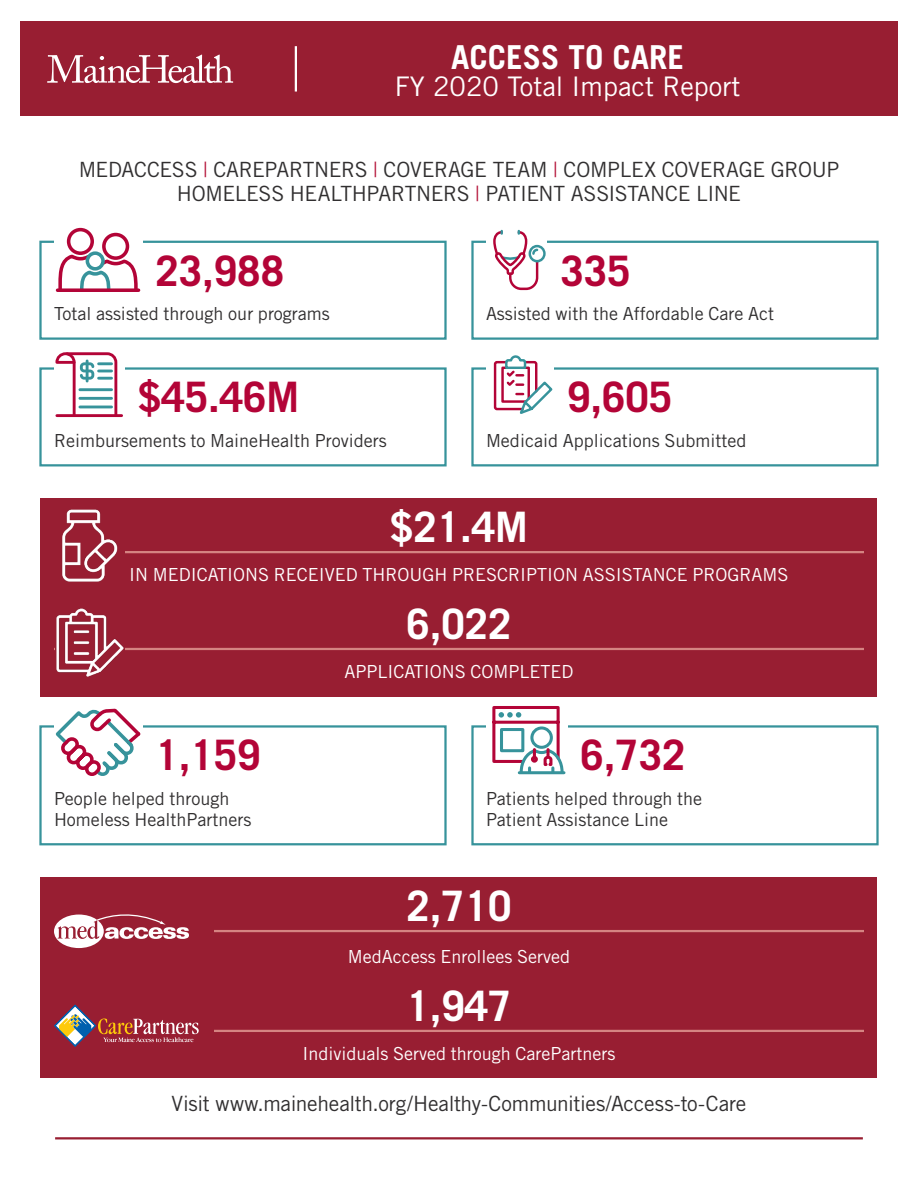
<style>
.page{position:relative;width:918px;height:1188px;background:#fff}
.page>*{position:absolute;margin:0;border:0;box-sizing:border-box;transform-origin:0 0}
.Call_Out_Box_Header{font:700 42px "Trade Gothic LT Std";color:#b30437}
.More_Info_Box_Header{font:700 42px "Trade Gothic LT Std";color:#fff}
.t1{font:700 33px "Trade Gothic LT Std";color:#fff}
.t2{font:27px "Trade Gothic LT Std";color:#fff}
.Sub_Header{font:21px/24px "Trade Gothic LT Std";letter-spacing:-.015em;color:#312f30;text-align:center}
.Call_Out_Box_Copy{font:18px/21px "Trade Gothic LT Std";color:#312f30}
.More_Info_Box_Copy{font:18px "Trade Gothic LT Std";color:#fff}
.s1{color:#b6193e}
</style>
<div class="page">
<div style="left:20px;top:22px;width:878px;height:94px;background:#981e32"></div>
<svg style="left:47px;top:55px;width:186px;height:28px"></svg>
<hr style="left:295px;top:46px;width:2px;height:46px;background:#fff">
<hr style="left:55px;top:1137px;width:808px;height:2px;background:#981e32">
<div style="left:39px;top:241px;width:408px;height:99px;border:2px solid #37939b"></div>
<div style="left:39px;top:367px;width:408px;height:99px;border:2px solid #37939b"></div>
<div style="left:471px;top:241px;width:408px;height:99px;border:2px solid #37939b"></div>
<div style="left:471px;top:367px;width:408px;height:99px;border:2px solid #37939b"></div>
<div style="left:40px;top:498px;width:838px;height:69px;background:#981e32"></div>
<hr style="left:54px;top:551px;width:810px;height:2px;background:#d58482">
<div style="left:40px;top:555px;width:838px;height:45px;background:#981e32"></div>
<div style="left:40px;top:595px;width:838px;height:69px;background:#981e32"></div>
<hr style="left:54px;top:648px;width:810px;height:2px;background:#d58482">
<div style="left:40px;top:652px;width:838px;height:45px;background:#981e32"></div>
<div style="left:39px;top:725px;width:408px;height:120px;border:2px solid #37939b"></div>
<div style="left:471px;top:725px;width:408px;height:120px;border:2px solid #37939b"></div>
<div style="left:40px;top:877px;width:838px;height:69px;background:#981e32"></div>
<hr style="left:54px;top:930px;width:810px;height:2px;background:#d58482">
<div style="left:40px;top:936px;width:838px;height:46px;background:#981e32"></div>
<div style="left:40px;top:977px;width:838px;height:69px;background:#981e32"></div>
<hr style="left:54px;top:1030px;width:810px;height:2px;background:#d58482">
<div style="left:40px;top:1033px;width:838px;height:45px;background:#981e32"></div>
<div style="left:486px;top:226px;width:61px;height:68px;background:#fff"></div>
<div style="left:529px;top:245px;width:17px;height:17px;border:2px solid #37939b;border-radius:50%"></div>
<svg style="left:493px;top:230px;width:47px;height:61px"></svg>
<div style="left:54px;top:910px;width:159px;height:38px;background:#981e32"></div>
<svg style="left:54px;top:914px;width:135px;height:34px"></svg>
<img style="left:54px;top:509px;width:71px;height:73px">
<img style="left:55px;top:608px;width:70px;height:69px">
<div style="left:486px;top:351px;width:68px;height:67px;background:#fff"></div>
<svg style="left:493px;top:355px;width:60px;height:59px"></svg>
<div style="left:54px;top:226px;width:88px;height:68px;background:#fff"></div>
<div style="left:67px;top:228px;width:27px;height:27px;border:4px solid #b30437;border-radius:50%"></div>
<div style="left:102px;top:233px;width:27px;height:27px;border:4px solid #b30437;border-radius:50%"></div>
<svg style="left:57px;top:252px;width:81px;height:40px"></svg>
<div style="left:86px;top:251px;width:19px;height:20px;border:4px solid #37939b;border-radius:50%"></div>
<svg style="left:58px;top:288px;width:81px;height:4px"></svg>
<div style="left:54px;top:992px;width:159px;height:68px;background:#981e32"></div>
<svg style="left:54px;top:1005px;width:145px;height:42px"></svg>
<svg style="left:54px;top:708px;width:88px;height:68px"></svg>
<div style="left:486px;top:702px;width:81px;height:76px;background:#fff"></div>
<svg style="left:492px;top:706px;width:73px;height:69px"></svg>
<hr style="left:519px;top:771px;width:45px;height:3px;background:#37939b">
<div style="left:500px;top:728px;width:24px;height:24px;border:3px solid #37939b"></div>
<div style="left:530px;top:726px;width:23px;height:23px;border:3px solid #37939b;border-radius:50%"></div>
<div style="left:54px;top:351px;width:71px;height:67px;background:#fff"></div>
<hr style="left:57px;top:414px;width:65px;height:3px;background:#b30437">
<svg style="left:55px;top:352px;width:64px;height:66px"></svg>
<p class="t1" style="left:451px;top:37px;width:234px">ACCESS TO CARE</p>
<p class="t2" style="left:395px;top:70px;width:347px">FY 2020 Total Impact Report</p>
<p class="Sub_Header" style="left:79px;top:157px;width:762px">MEDACCESS <span class="s1">|</span> CAREPARTNERS <span class="s1">|</span> COVERAGE TEAM <span class="s1">|</span> COMPLEX COVERAGE GROUP<br>HOMELESS HEALTHPARTNERS <span class="s1">|</span> PATIENT ASSISTANCE LINE</p>
<p class="Call_Out_Box_Header" style="left:156px;top:245px;width:130px">23,988</p>
<p class="Call_Out_Box_Copy" style="left:54px;top:303px;width:277px">Total assisted through our programs</p>
<p class="Call_Out_Box_Header" style="left:138px;top:372px;width:163px">$45.46M</p>
<p class="Call_Out_Box_Copy" style="left:54px;top:430px;width:334px">Reimbursements to MaineHealth Providers</p>
<p class="Call_Out_Box_Header" style="left:560px;top:245px;width:72px">335</p>
<p class="Call_Out_Box_Copy" style="left:486px;top:303px;width:290px">Assisted with the Affordable Care Act</p>
<p class="Call_Out_Box_Header" style="left:567px;top:372px;width:107px">9,605</p>
<p class="Call_Out_Box_Copy" style="left:486px;top:430px;width:262px">Medicaid Applications Submitted</p>
<p class="More_Info_Box_Header" style="left:390px;top:501px;width:139px">$21.4M</p>
<p class="More_Info_Box_Copy" style="left:129px;top:564px;width:661px">IN MEDICATIONS RECEIVED THROUGH PRESCRIPTION ASSISTANCE PROGRAMS</p>
<p class="More_Info_Box_Header" style="left:406px;top:598px;width:107px">6,022</p>
<p class="More_Info_Box_Copy" style="left:344px;top:661px;width:231px">APPLICATIONS COMPLETED</p>
<p class="Call_Out_Box_Header" style="left:156px;top:730px;width:107px">1,159</p>
<p class="Call_Out_Box_Copy" style="left:54px;top:788px;width:199px">People helped through<br>Homeless HealthPartners</p>
<p class="Call_Out_Box_Header" style="left:581px;top:730px;width:107px">6,732</p>
<p class="Call_Out_Box_Copy" style="left:486px;top:788px;width:218px">Patients helped through the<br>Patient Assistance Line</p>
<p class="More_Info_Box_Header" style="left:406px;top:880px;width:107px">2,710</p>
<p class="More_Info_Box_Copy" style="left:348px;top:946px;width:224px">MedAccess Enrollees Served</p>
<p class="More_Info_Box_Header" style="left:406px;top:980px;width:107px">1,947</p>
<p class="More_Info_Box_Copy" style="left:303px;top:1043px;width:314px">Individuals Served through CarePartners</p>
<p class="Sub_Header" style="left:172px;top:1091px;width:576px">Visit www.mainehealth.org/Healthy-Communities/Access-to-Care</p>
</div>
